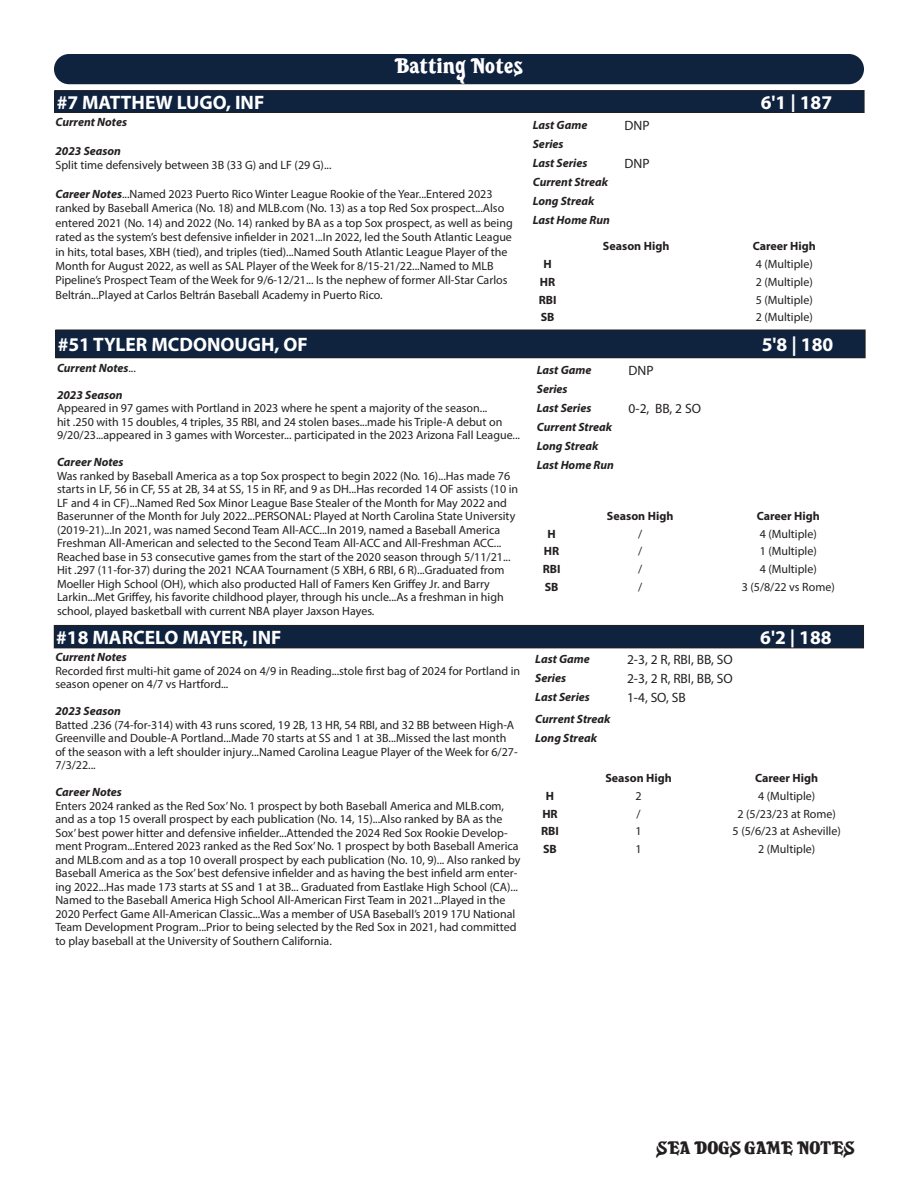
<style>
.page{position:relative;width:918px;height:1188px;background:#fff}
.page>*{position:absolute;margin:0;border:0;box-sizing:border-box;transform-origin:0 0}
.t1{font:21px "Sea Dogs";letter-spacing:.01em;color:#fff}
.t2{font:700 19.5px "Myriad Pro";color:#fff}
.t3{font:18px "Sea Dogs";color:#231f20}
.t4{font:13.5px "Myriad Pro";color:#231f20}
.t5{font:12px/13.5px "Myriad Pro";color:#231f20}
.t6{font:italic 700 12px "Myriad Pro";color:#231f20}
.t7{font:700 12px "Myriad Pro";color:#231f20}
.s1{font-weight:700;font-style:italic}
.s2{font-weight:400;font-style:normal}
</style>
<div class="page">
<div style="left:54px;top:625px;width:810px;height:23px;background:#0f223e"></div>
<div style="left:54px;top:625px;width:810px;height:23px;border:1px solid #231f20"></div>
<div style="left:54px;top:54px;width:810px;height:30px;background:#0f223e;border-radius:15px"></div>
<div style="left:56px;top:330px;width:809px;height:28px;background:#0f223e"></div>
<div style="left:56px;top:330px;width:810px;height:28px;border:1px solid #231f20"></div>
<div style="left:55px;top:91px;width:809px;height:21px;background:#0f223e"></div>
<div style="left:54px;top:90px;width:810px;height:23px;border:1px solid #231f20"></div>
<p class="t1" style="left:394px;top:54px;width:130px">Batting Notes</p>
<p class="t2" style="left:57px;top:90px;width:209px">#7 MATTHEW LUGO, INF</p>
<p class="t2" style="left:761px;top:90px;width:73px">6'1 | 187</p>
<p class="t6" style="left:56px;top:114px;width:73px">Current Notes</p>
<p class="t6" style="left:56px;top:143px;width:67px">2023 Season</p>
<p class="t5" style="left:56px;top:158px;width:278px">Split time defensively between 3B (33 G) and LF (29 G)...</p>
<p class="t5" style="left:56px;top:187px;width:459px;line-height:14.4px"><span class="s1">Career Notes</span>...Named 2023 Puerto Rico Winter League Rookie of the Year...Entered 2023 ranked by Baseball America (No. 18) and MLB.com (No. 13) as a top Red Sox prospect...Also entered 2021 (No. 14) and 2022 (No. 14) ranked by BA as a top Sox prospect, as well as being rated as the system’s best defensive infielder in 2021...In 2022, led the South Atlantic League in hits, total bases, XBH (tied), and triples (tied)...Named South Atlantic League Player of the Month for August 2022, as well as SAL Player of the Week for 8/15-21/22...Named to MLB Pipeline’s Prospect Team of the Week for 9/6-12/21... Is the nephew of former All-Star Carlos Beltrán...Played at Carlos Beltrán Baseball Academy in Puerto Rico.</p>
<p class="t6" style="left:533px;top:117px;width:56px">Last Game</p>
<p class="t4" style="left:625px;top:117px;width:27px">DNP</p>
<p class="t6" style="left:533px;top:136px;width:32px">Series</p>
<p class="t6" style="left:533px;top:155px;width:56px">Last Series</p>
<p class="t4" style="left:625px;top:155px;width:27px">DNP</p>
<p class="t6" style="left:533px;top:174px;width:77px">Current Streak</p>
<p class="t6" style="left:533px;top:194px;width:63px">Long Streak</p>
<p class="t6" style="left:533px;top:213px;width:79px">Last Home Run</p>
<p class="t7" style="left:603px;top:239px;width:68px">Season High</p>
<p class="t7" style="left:753px;top:239px;width:65px">Career High</p>
<p class="t7" style="left:543px;top:256px;width:10px">H</p>
<p class="t5" style="left:756px;top:257px;width:59px">4 (Multiple)</p>
<p class="t7" style="left:540px;top:274px;width:17px">HR</p>
<p class="t5" style="left:756px;top:275px;width:59px">2 (Multiple)</p>
<p class="t7" style="left:539px;top:292px;width:19px">RBI</p>
<p class="t5" style="left:756px;top:293px;width:59px">5 (Multiple)</p>
<p class="t7" style="left:541px;top:309px;width:15px">SB</p>
<p class="t5" style="left:756px;top:310px;width:59px">2 (Multiple)</p>
<p class="t2" style="left:58px;top:332px;width:252px">#51 TYLER MCDONOUGH, OF</p>
<p class="t2" style="left:762px;top:332px;width:73px">5'8 | 180</p>
<p class="t6" style="left:57px;top:360px;width:80px">Current Notes<span class="s2">...</span></p>
<p class="t6" style="left:57px;top:387px;width:67px">2023 Season</p>
<p class="t5" style="left:57px;top:401px;width:465px">Appeared in 97 games with Portland in 2023 where he spent a majority of the season...<br>hit .250 with 15 doubles, 4 triples, 35 RBI, and 24 stolen bases...made his Triple-A debut on<br>9/20/23...appeared in 3 games with Worcester... participated in the 2023 Arizona Fall League...</p>
<p class="t6" style="left:57px;top:454px;width:68px">Career Notes</p>
<p class="t5" style="left:57px;top:469px;width:463px">Was ranked by Baseball America as a top Sox prospect to begin 2022 (No. 16)...Has made 76 starts in LF, 56 in CF, 55 at 2B, 34 at SS, 15 in RF, and 9 as DH...Has recorded 14 OF assists (10 in LF and 4 in CF)...Named Red Sox Minor League Base Stealer of the Month for May 2022 and Baserunner of the Month for July 2022...PERSONAL: Played at North Carolina State University (2019-21)...In 2021, was named Second Team All-ACC...In 2019, named a Baseball America Freshman All-American and selected to the Second Team All-ACC and All-Freshman ACC...<br>Reached base in 53 consecutive games from the start of the 2020 season through 5/11/21...<br>Hit .297 (11-for-37) during the 2021 NCAA Tournament (5 XBH, 6 RBI, 6 R)...Graduated from Moeller High School (OH), which also producted Hall of Famers Ken Griffey Jr. and Barry Larkin...Met Griffey, his favorite childhood player, through his uncle...As a freshman in high school, played basketball with current NBA player Jaxson Hayes.</p>
<p class="t6" style="left:537px;top:362px;width:56px">Last Game</p>
<p class="t4" style="left:629px;top:362px;width:27px">DNP</p>
<p class="t6" style="left:537px;top:381px;width:32px">Series</p>
<p class="t6" style="left:537px;top:400px;width:56px">Last Series</p>
<p class="t4" style="left:629px;top:400px;width:74px">0-2, BB, 2 SO</p>
<p class="t6" style="left:537px;top:419px;width:77px">Current Streak</p>
<p class="t6" style="left:537px;top:438px;width:63px">Long Streak</p>
<p class="t6" style="left:537px;top:457px;width:79px">Last Home Run</p>
<p class="t7" style="left:607px;top:508px;width:68px">Season High</p>
<p class="t7" style="left:757px;top:508px;width:65px">Career High</p>
<p class="t7" style="left:547px;top:526px;width:10px">H</p>
<p class="t5" style="left:638px;top:527px;width:6px">/</p>
<p class="t5" style="left:760px;top:527px;width:59px">4 (Multiple)</p>
<p class="t7" style="left:544px;top:544px;width:17px">HR</p>
<p class="t5" style="left:638px;top:544px;width:6px">/</p>
<p class="t5" style="left:760px;top:544px;width:59px">1 (Multiple)</p>
<p class="t7" style="left:543px;top:561px;width:19px">RBI</p>
<p class="t5" style="left:638px;top:562px;width:6px">/</p>
<p class="t5" style="left:760px;top:562px;width:59px">4 (Multiple)</p>
<p class="t7" style="left:545px;top:579px;width:15px">SB</p>
<p class="t5" style="left:638px;top:580px;width:6px">/</p>
<p class="t5" style="left:742px;top:580px;width:95px">3 (5/8/22 vs Rome)</p>
<p class="t2" style="left:56px;top:625px;width:227px">#18 MARCELO MAYER, INF</p>
<p class="t2" style="left:760px;top:625px;width:73px">6'2 | 188</p>
<p class="t6" style="left:55px;top:649px;width:73px">Current Notes</p>
<p class="t5" style="left:55px;top:664px;width:466px">Recorded first multi-hit game of 2024 on 4/9 in Reading...stole first bag of 2024 for Portland in season opener on 4/7 vs Hartford...</p>
<p class="t6" style="left:55px;top:703px;width:67px">2023 Season</p>
<p class="t5" style="left:55px;top:718px;width:464px">Batted .236 (74-for-314) with 43 runs scored, 19 2B, 13 HR, 54 RBI, and 32 BB between High-A Greenville and Double-A Portland...Made 70 starts at SS and 1 at 3B...Missed the last month of the season with a left shoulder injury...Named Carolina League Player of the Week for 6/27- 7/3/22...</p>
<p class="t6" style="left:55px;top:784px;width:68px">Career Notes</p>
<p class="t5" style="left:55px;top:799px;width:467px">Enters 2024 ranked as the Red Sox’ No. 1 prospect by both Baseball America and MLB.com, and as a top 15 overall prospect by each publication (No. 14, 15)...Also ranked by BA as the Sox’ best power hitter and defensive infielder...Attended the 2024 Red Sox Rookie Develop&shy;ment Program...Entered 2023 ranked as the Red Sox’ No. 1 prospect by both Baseball America and MLB.com and as a top 10 overall prospect by each publication (No. 10, 9)... Also ranked by Baseball America as the Sox’ best defensive infielder and as having the best infield arm enter&shy;ing 2022...Has made 173 starts at SS and 1 at 3B... Graduated from Eastlake High School (CA)...<br>Named to the Baseball America High School All-American First Team in 2021...Played in the 2020 Perfect Game All-American Classic...Was a member of USA Baseball’s 2019 17U National Team Development Program...Prior to being selected by the Red Sox in 2021, had committed to play baseball at the University of Southern California.</p>
<p class="t6" style="left:535px;top:651px;width:56px">Last Game</p>
<p class="t4" style="left:627px;top:651px;width:107px">2-3, 2 R, RBI, BB, SO</p>
<p class="t6" style="left:535px;top:670px;width:32px">Series</p>
<p class="t4" style="left:627px;top:671px;width:107px">2-3, 2 R, RBI, BB, SO</p>
<p class="t6" style="left:535px;top:690px;width:56px">Last Series</p>
<p class="t4" style="left:627px;top:690px;width:60px">1-4, SO, SB</p>
<p class="t6" style="left:535px;top:711px;width:77px">Current Streak</p>
<p class="t6" style="left:535px;top:730px;width:63px">Long Streak</p>
<p class="t7" style="left:605px;top:770px;width:68px">Season High</p>
<p class="t7" style="left:755px;top:770px;width:65px">Career High</p>
<p class="t7" style="left:546px;top:788px;width:10px">H</p>
<p class="t5" style="left:636px;top:789px;width:8px">2</p>
<p class="t5" style="left:758px;top:789px;width:59px">4 (Multiple)</p>
<p class="t7" style="left:542px;top:806px;width:17px">HR</p>
<p class="t5" style="left:637px;top:807px;width:6px">/</p>
<p class="t5" style="left:737px;top:807px;width:100px">2 (5/23/23 at Rome)</p>
<p class="t7" style="left:541px;top:823px;width:19px">RBI</p>
<p class="t5" style="left:636px;top:824px;width:8px">1</p>
<p class="t5" style="left:733px;top:824px;width:110px">5 (5/6/23 at Asheville)</p>
<p class="t7" style="left:543px;top:841px;width:15px">SB</p>
<p class="t5" style="left:636px;top:842px;width:8px">1</p>
<p class="t5" style="left:758px;top:842px;width:59px">2 (Multiple)</p>
<h3 class="t3" style="left:657px;top:1138px;width:200px">SEA DOGS GAME NOTES</h3>
</div>
